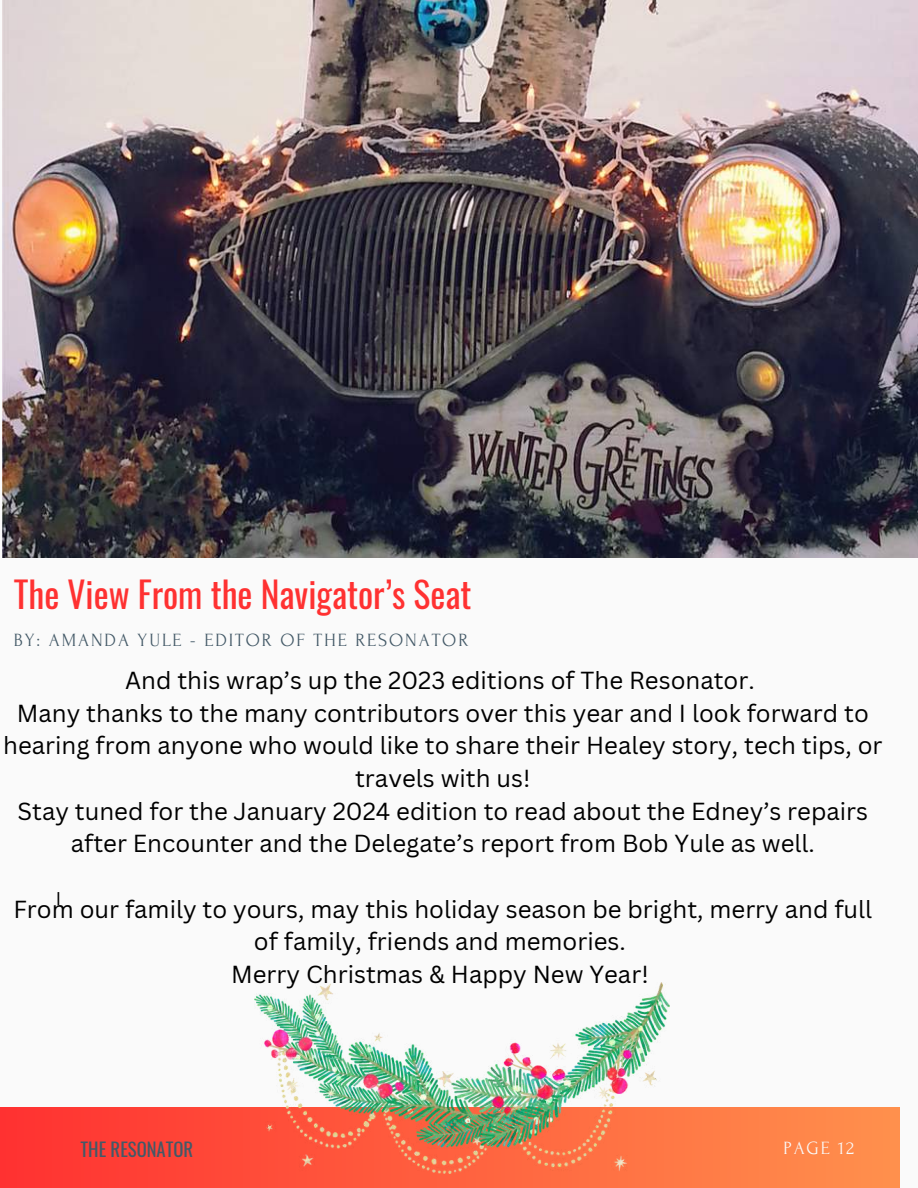
<style>
.page{position:relative;width:918px;height:1188px;background:#fafafa}
.page>*{position:absolute;margin:0;border:0;box-sizing:border-box;transform-origin:0 0}
.t1{font:35.7px "Oswald";color:#ff3131}
.t2{font:24px/32.7px "Canva Sans";color:#000;text-align:center}
.t3{font:18.6px "Forum";letter-spacing:.1em;color:#435967}
.t4{font:18.6px "Oswald";color:#435967}
.t5{font:18.6px "Forum";letter-spacing:.1em;color:#fafafa}
.t6{font:18px "Canva Sans";color:#000}
</style>
<div class="page">
<div style="left:0;top:1107px;width:900px;height:81px;background:linear-gradient(to right,#ff3131,#ff904d)"></div>
<img style="left:3px;top:0;width:915px;height:558px">
<img style="left:254px;top:982px;width:416px;height:191px">
<h1 class="t1" style="left:14px;top:566px;width:459px">The View From the Navigator’s Seat</h1>
<p class="t3" style="left:14px;top:630px;width:456px">BY: AMANDA YULE - EDITOR OF THE RESONATOR</p>
<p class="t2" style="left:3px;top:664px;width:881px">And this wrap’s up the 2023 editions of The Resonator.<br>Many thanks to the many contributors over this year and I look forward to hearing from anyone who would like to share their Healey story, tech tips, or travels with us!<br>Stay tuned for the January 2024 edition to read about the Edney’s repairs after Encounter and the Delegate’s report from Bob Yule as well.</p>
<p class="t6" style="left:56px;top:886px;width:7px">I</p>
<p class="t2" style="left:13px;top:892px;width:860px">From our family to yours, may this holiday season be bright, merry and full of family, friends and memories.<br>Merry Christmas &amp; Happy New Year!</p>
<p class="t4" style="left:81px;top:1135px;width:114px">THE RESONATOR</p>
<p class="t5" style="left:783px;top:1138px;width:72px">PAGE 12</p>
</div>
